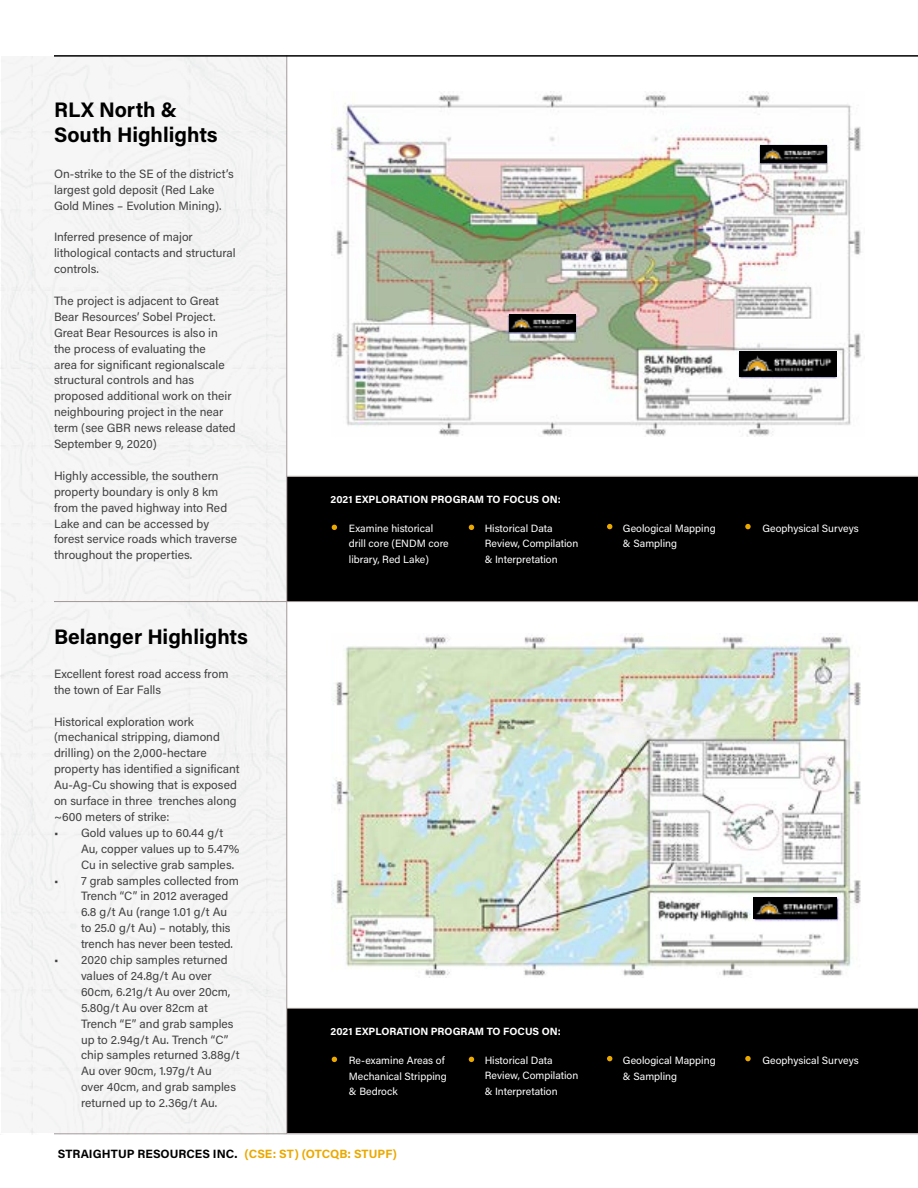
<style>
.page{position:relative;width:918px;height:1188px;background:#fff}
.page>*{position:absolute;margin:0;border:0;box-sizing:border-box;transform-origin:0 0}
.t1{font:700 21px/25.2px "Acumin Pro";color:#000}
.t2{font:12px/15.9px "Acumin Pro";color:#414042}
.t3{font:700 12px "Acumin Pro";color:#000}
.t4{font:10.5px/15.9px "Acumin Pro";color:#fff}
.t5{font:700 10.5px "Acumin Pro";color:#fff}
.s1{color:#eba900}
</style>
<div class="page">
<div style="left:287px;top:477px;width:631px;height:125px;background:#000"></div>
<div style="left:287px;top:1008px;width:631px;height:125px;background:#000"></div>
<div style="left:0;top:57px;width:287px;height:1077px;background:#f5f5f5"></div>
<img style="left:332px;top:92px;width:529px;height:345px">
<img style="left:332px;top:633px;width:529px;height:345px">
<hr style="left:287px;top:56px;width:1px;height:1078px;background:#9f9896">
<svg style="left:332px;top:525px;width:5px;height:5px"></svg>
<svg style="left:332px;top:1057px;width:5px;height:5px"></svg>
<svg style="left:469px;top:525px;width:5px;height:5px"></svg>
<svg style="left:469px;top:1057px;width:5px;height:5px"></svg>
<svg style="left:745px;top:524px;width:6px;height:5px"></svg>
<svg style="left:745px;top:1056px;width:6px;height:5px"></svg>
<svg style="left:607px;top:524px;width:5px;height:5px"></svg>
<svg style="left:607px;top:1056px;width:5px;height:5px"></svg>
<hr style="left:287px;top:476px;width:631px;height:1px;background:#9f9896">
<hr style="left:287px;top:1008px;width:631px;height:1px;background:#9f9896">
<hr style="left:54px;top:601px;width:864px;height:1px;background:#9f9896">
<hr style="left:54px;top:55px;width:864px;height:2px;background:#000">
<hr style="left:54px;top:1134px;width:864px;height:1px;background:#9f9896">
<div style="left:760px;top:146px;width:67px;height:17px;background:#000"></div>
<img style="left:762px;top:148px;width:63px;height:12px">
<div style="left:509px;top:315px;width:67px;height:17px;background:#000"></div>
<img style="left:511px;top:317px;width:63px;height:12px">
<div style="left:739px;top:352px;width:97px;height:25px;background:#000"></div>
<img style="left:743px;top:355px;width:89px;height:17px">
<div style="left:753px;top:898px;width:84px;height:21px;background:#000"></div>
<img style="left:756px;top:901px;width:77px;height:14px">
<h1 class="t1" style="left:54px;top:96px;width:165px">RLX North &amp;<br>South Highlights</h1>
<p class="t2" style="left:54px;top:165px;width:181px">On-strike to the SE of the district’s largest gold deposit (Red Lake<br>Gold Mines – Evolution Mining).</p>
<p class="t2" style="left:54px;top:229px;width:183px">Inferred presence of major lithological contacts and structural controls.</p>
<p class="t2" style="left:54px;top:292px;width:183px">The project is adjacent to Great<br>Bear Resources’ Sobel Project.<br>Great Bear Resources is also in the process of evaluating the<br>area for significant regionalscale structural controls and has proposed additional work on their neighbouring project in the near term (see GBR news release dated<br>September 9, 2020)</p>
<p class="t2" style="left:54px;top:467px;width:185px">Highly accessible, the southern property boundary is only 8 km from the paved highway into Red<br>Lake and can be accessed by forest service roads which traverse throughout the properties.</p>
<h1 class="t1" style="left:54px;top:623px;width:196px">Belanger Highlights</h1>
<p class="t2" style="left:54px;top:665px;width:176px">Excellent forest road access from the town of Ear Falls</p>
<p class="t2" style="left:54px;top:713px;width:187px">Historical exploration work (mechanical stripping, diamond drilling) on the 2,000-hectare property has identified a significant<br>Au-Ag-Cu showing that is exposed on surface in three trenches along ~600 meters of strike:</p>
<p class="t2" style="left:81px;top:824px;width:160px;text-indent:-27px">• Gold values up to 60.44 g/t<br>Au, copper values up to 5.47%<br>Cu in selective grab samples.</p>
<p class="t2" style="left:81px;top:872px;width:160px;text-indent:-27px">• 7 grab samples collected from<br>Trench “C” in 2012 averaged<br>6.8 g/t Au (range 1.01 g/t Au to 25.0 g/t Au) – notably, this trench has never been tested.</p>
<p class="t2" style="left:81px;top:951px;width:160px;text-indent:-27px">• 2020 chip samples returned values of 24.8g/t Au over<br>60cm, 6.21g/t Au over 20cm,<br>5.80g/t Au over 82cm at<br>Trench “E” and grab samples up to 2.94g/t Au. Trench “C” chip samples returned 3.88g/t<br>Au over 90cm, 1.97g/t Au<br>over 40cm, and grab samples returned up to 2.36g/t Au.</p>
<p class="t5" style="left:330px;top:491px;width:232px">2021 EXPLORATION PROGRAM TO FOCUS ON:</p>
<p class="t4" style="left:349px;top:520px;width:101px">Examine historical drill core (ENDM core library, Red Lake)</p>
<p class="t4" style="left:485px;top:520px;width:95px">Historical Data<br>Review, Compilation &amp; Interpretation</p>
<p class="t5" style="left:330px;top:1024px;width:232px">2021 EXPLORATION PROGRAM TO FOCUS ON:</p>
<p class="t4" style="left:349px;top:1052px;width:99px">Re-examine Areas of<br>Mechanical Stripping &amp; Bedrock</p>
<p class="t4" style="left:485px;top:1052px;width:95px">Historical Data<br>Review, Compilation &amp; Interpretation</p>
<p class="t3" style="left:58px;top:1145px;width:340px">STRAIGHTUP RESOURCES INC. <span class="s1">(CSE: ST) (OTCQB: STUPF)</span></p>
<p class="t4" style="left:623px;top:520px;width:94px">Geological Mapping &amp; Sampling</p>
<p class="t4" style="left:623px;top:1052px;width:94px">Geological Mapping &amp; Sampling</p>
<p class="t4" style="left:762px;top:520px;width:98px">Geophysical Surveys</p>
<p class="t4" style="left:762px;top:1052px;width:98px">Geophysical Surveys</p>
</div>
